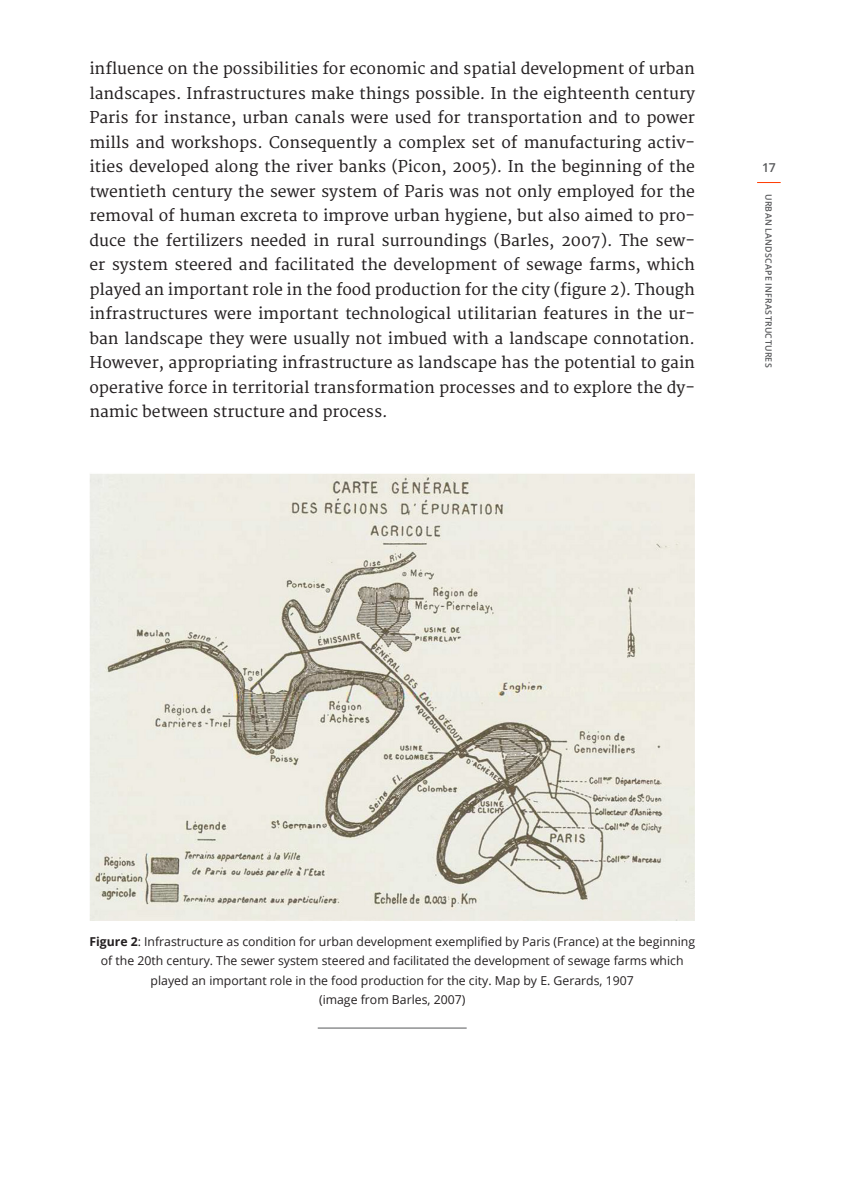
<style>
.page{position:relative;width:844px;height:1191px;background:#fff}
.page>*{position:absolute;margin:0;border:0;box-sizing:border-box;transform-origin:0 0}
.body_text_space_belo{font:15.75px/24.5px "Merriweather";color:#231f20;text-align:justify}
.t1{font:12.25px/19.2px "Open Sans";color:#231f20;text-align:center}
.t2{font:600 12.25px "Open Sans";color:#57585a}
.t3{font:600 8.75px "Open Sans";letter-spacing:.035em;color:#57585a}
.s1{font-weight:700}
</style>
<div class="page">
<svg style="left:757px;top:182px;width:23px;height:1px"></svg>
<img style="left:89px;top:473px;width:605px;height:447px">
<hr style="left:317px;top:1027px;width:149px;height:1px;background:#57585a">
<p class="body_text_space_belo" style="left:89px;top:57px;width:607px">influence on the possibilities for economic and spatial development of urban landscapes. Infrastructures make things possible. In the eighteenth century Paris for instance, urban canals were used for transportation and to power mills and workshops. Consequently a complex set of manufacturing activ&shy;ities developed along the river banks (Picon, 2005). In the beginning of the twentieth century the sewer system of Paris was not only employed for the removal of human excreta to improve urban hygiene, but also aimed to pro&shy;duce the fertilizers needed in rural surroundings (Barles, 2007). The sew&shy;er system steered and facilitated the development of sewage farms, which played an important role in the food production for the city (figure 2). Though infrastructures were important technological utilitarian features in the ur&shy;ban landscape they were usually not imbued with a landscape connotation.<br>However, appropriating infrastructure as landscape has the potential to gain operative force in territorial transformation processes and to explore the dy&shy;namic between structure and process.</p>
<p class="t2" style="left:761px;top:159px;width:15px">17</p>
<p class="t3" style="left:774px;top:194px;width:175px;rotate:90deg">URBAN LANDSCAPE INFRASTRUCTURES</p>
<p class="t1" style="left:89px;top:931px;width:607px"><span class="s1">Figure 2</span>: Infrastructure as condition for urban development exemplified by Paris (France) at the beginning of the 20th century. The sewer system steered and facilitated the development of sewage farms which played an important role in the food production for the city. Map by E. Gerards, 1907<br>(image from Barles, 2007)</p>
</div>
